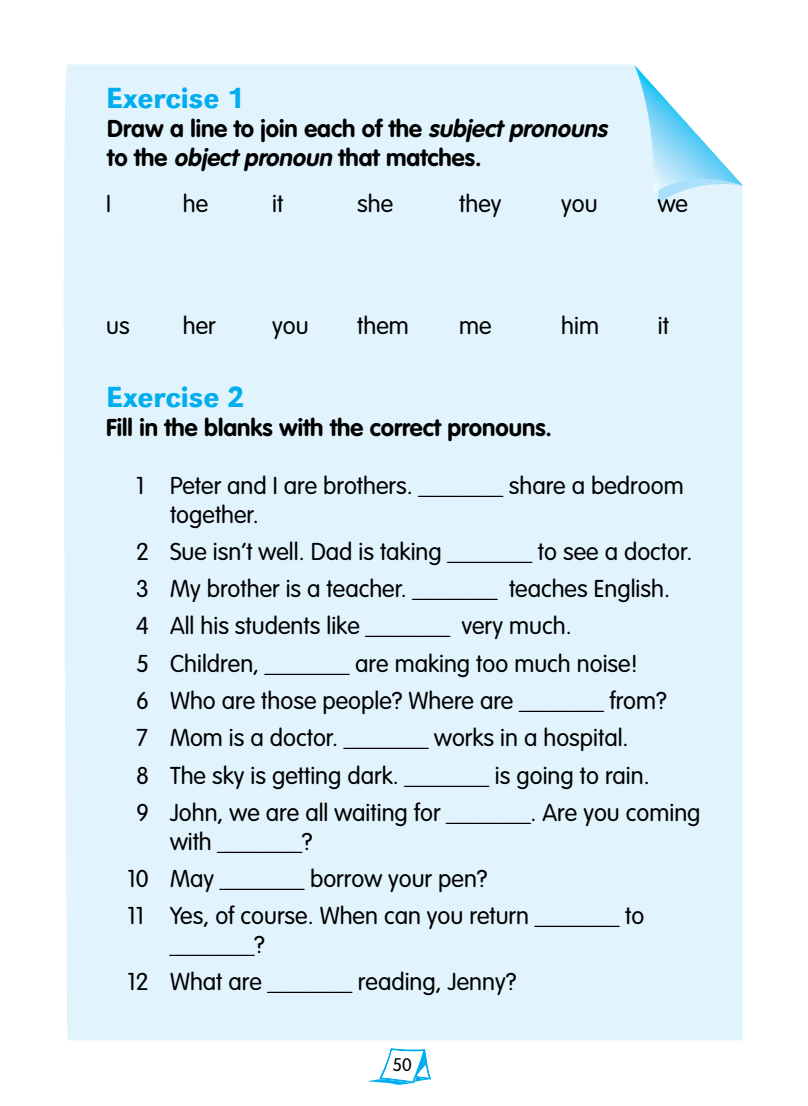
<style>
.page{position:relative;width:808px;height:1106px;background:#fff}
.page>*{position:absolute;margin:0;border:0;box-sizing:border-box;transform-origin:0 0}
.t1{font:500 30px "URW Grotesk T";color:#00adef}
.t2{font:300 24px/37.2px "VAG Rounded";color:#000}
.t3{font:700 24px/28.8px "VAG Rounded";color:#000}
.t4{font:300 18px "VAG Rounded";color:#000}
.s1{font-style:italic}
</style>
<div class="page">
<svg style="left:369px;top:1048px;width:61px;height:36px"></svg>
<div style="left:64px;top:64px;width:678px;height:976px;background:#e1f3fd"></div>
<svg style="left:634px;top:65px;width:109px;height:139px"></svg>
<p class="t1" style="left:106px;top:81px;width:140px">Exercise 1</p>
<p class="t3" style="left:107px;top:114px;width:506px">Draw a line to join each of the <span class="s1">subject pronouns </span>to the <span class="s1">object pronoun</span> that matches.</p>
<p class="t2" style="left:106px;top:184px;width:6px">I</p>
<p class="t2" style="left:183px;top:184px;width:27px">he</p>
<p class="t2" style="left:272px;top:184px;width:13px">it</p>
<p class="t2" style="left:357px;top:184px;width:38px">she</p>
<p class="t2" style="left:459px;top:184px;width:44px">they</p>
<p class="t2" style="left:561px;top:184px;width:38px">you</p>
<p class="t2" style="left:658px;top:184px;width:32px">we</p>
<p class="t2" style="left:106px;top:307px;width:25px">us</p>
<p class="t2" style="left:183px;top:307px;width:34px">her</p>
<p class="t2" style="left:272px;top:307px;width:38px">you</p>
<p class="t2" style="left:357px;top:307px;width:53px">them</p>
<p class="t2" style="left:459px;top:307px;width:34px">me</p>
<p class="t2" style="left:561px;top:307px;width:39px">him</p>
<p class="t2" style="left:658px;top:307px;width:13px">it</p>
<p class="t1" style="left:106px;top:380px;width:140px">Exercise 2</p>
<p class="t3" style="left:106px;top:413px;width:447px">Fill in the blanks with the correct pronouns.</p>
<p class="t2" style="left:170px;top:471px;width:515px;line-height:28.8px;text-indent:-34px">1 Peter and I are brothers. _______ share a bedroom together.</p>
<p class="t2" style="left:136px;top:533px;width:566px">2 Sue isn’t well. Dad is taking _______ to see a doctor.<br>3 My brother is a teacher. _______ teaches English.<br>4 All his students like _______ very much.<br>5 Children, _______ are making too much noise!<br>6 Who are those people? Where are _______ from?<br>7 Mom is a doctor. _______ works in a hospital.<br>8 The sky is getting dark. _______ is going to rain.<br>9 John, we are all waiting for _______. Are you coming</p>
<p class="t2" style="left:127px;top:822px;width:518px;text-indent:43px">with _______?<br>10 May _______ borrow your pen?<br>11 Yes, of course. When can you return _______ to</p>
<p class="t2" style="left:127px;top:926px;width:390px;text-indent:43px">_______?<br>12 What are _______ reading, Jenny?</p>
<p class="t4" style="left:392px;top:1054px;width:21px">50</p>
</div>
